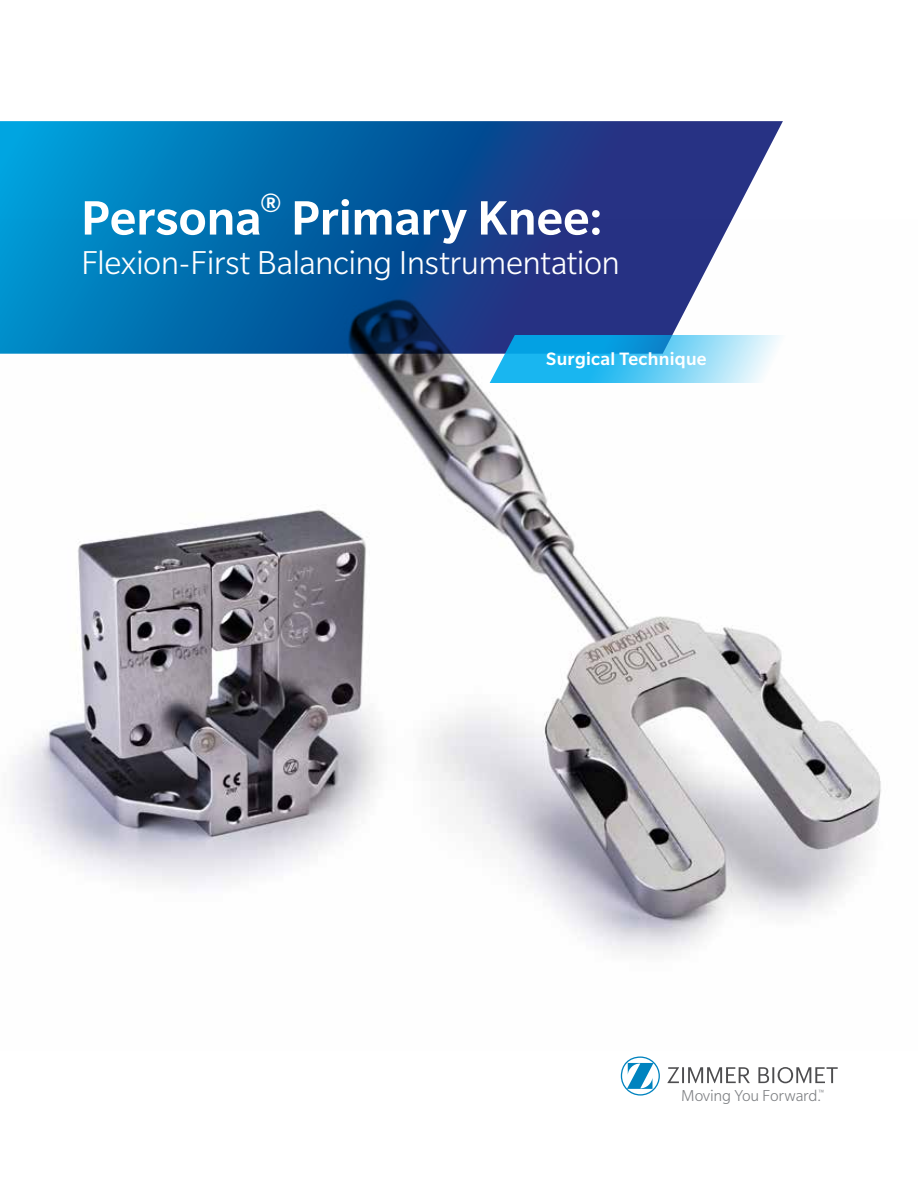
<style>
.page{position:relative;width:918px;height:1188px;background:#fff}
.page>*{position:absolute;margin:0;border:0;box-sizing:border-box;transform-origin:0 0}
.t1{font:500 52.5px "Slate Pro";color:#fff}
.t2{font:300 36px "Slate Pro";letter-spacing:-.015em;color:#fff}
.t3{font:500 19.5px "Slate Pro";letter-spacing:.015em;color:#fff}
.t4{font:300 17.25px "Slate Pro";letter-spacing:-.01em;color:#808285}
</style>
<div class="page">
<img style="left:15px;top:354px;width:866px;height:598px">
<svg style="left:667px;top:1067px;width:171px;height:16px"></svg>
<svg style="left:621px;top:1056px;width:39px;height:40px"></svg>
<svg style="left:0;top:121px;width:783px;height:233px;background:#1d64a5"></svg>
<svg style="left:489px;top:335px;width:392px;height:48px"></svg>
<h1 class="t1" style="left:81px;top:190px;width:524px">Persona<sup>®</sup> Primary Knee:</h1>
<p class="t2" style="left:81px;top:244px;width:541px">Flexion-First Balancing Instrumentation</p>
<p class="t3" style="left:546px;top:349px;width:162px">Surgical Technique</p>
<p class="t4" style="left:681px;top:1087px;width:144px">Moving You Forward.<sup>™</sup></p>
</div>
